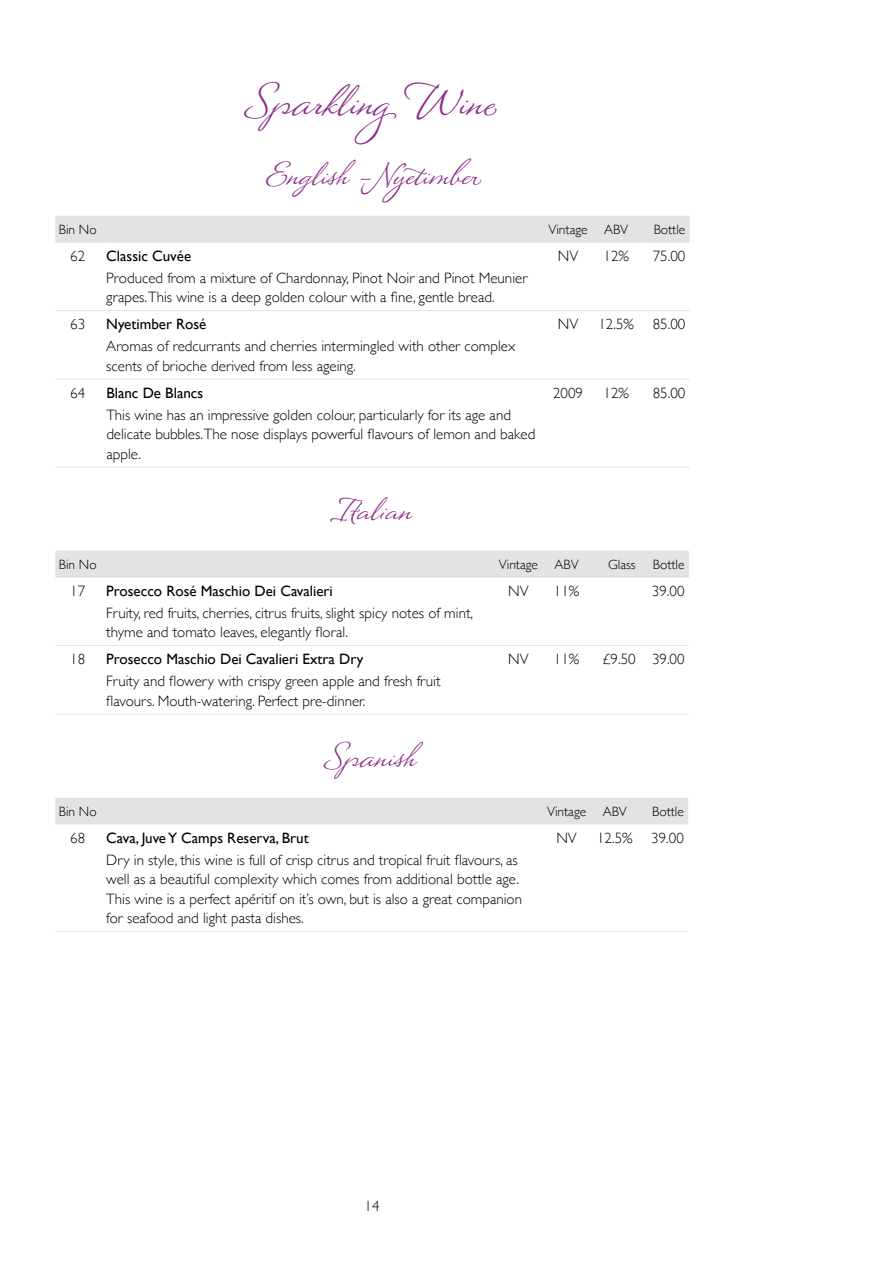
<style>
.page{position:relative;width:893px;height:1263px;background:#fff}
.page>*{position:absolute;margin:0;border:0;box-sizing:border-box;transform-origin:0 0}
.t1{font:49.5px "Montague Script";letter-spacing:.005em;color:#892d86}
.t2{font:37.5px "Montague Script";color:#892d86}
.t3{font:300 15px/19.5px "Gill Sans";color:#000}
.t4{font:15px "Gill Sans";color:#000}
.t5{font:300 13.5px "Gill Sans";color:#000}
</style>
<div class="page">
<div style="left:55px;top:216px;width:635px;height:26px;background:#e3e3e3"></div>
<hr style="left:55px;top:242px;width:51px;height:1px;background:#e3e3e3">
<hr style="left:106px;top:242px;width:438px;height:1px;background:#e3e3e3">
<hr style="left:544px;top:242px;width:48px;height:1px;background:#e3e3e3">
<hr style="left:592px;top:242px;width:49px;height:1px;background:#e3e3e3">
<hr style="left:641px;top:242px;width:49px;height:1px;background:#e3e3e3">
<hr style="left:55px;top:310px;width:51px;height:1px;background:#e3e3e3">
<hr style="left:106px;top:310px;width:438px;height:1px;background:#e3e3e3">
<hr style="left:544px;top:310px;width:48px;height:1px;background:#e3e3e3">
<hr style="left:592px;top:310px;width:49px;height:1px;background:#e3e3e3">
<hr style="left:641px;top:310px;width:49px;height:1px;background:#e3e3e3">
<hr style="left:55px;top:379px;width:51px;height:1px;background:#e3e3e3">
<hr style="left:106px;top:379px;width:438px;height:1px;background:#e3e3e3">
<hr style="left:544px;top:379px;width:48px;height:1px;background:#e3e3e3">
<hr style="left:592px;top:379px;width:49px;height:1px;background:#e3e3e3">
<hr style="left:641px;top:379px;width:49px;height:1px;background:#e3e3e3">
<hr style="left:55px;top:467px;width:51px;height:1px;background:#e3e3e3">
<hr style="left:106px;top:467px;width:438px;height:1px;background:#e3e3e3">
<hr style="left:544px;top:467px;width:48px;height:1px;background:#e3e3e3">
<hr style="left:592px;top:467px;width:49px;height:1px;background:#e3e3e3">
<hr style="left:641px;top:467px;width:49px;height:1px;background:#e3e3e3">
<div style="left:55px;top:551px;width:634px;height:26px;background:#e3e3e3"></div>
<hr style="left:55px;top:577px;width:51px;height:1px;background:#e3e3e3">
<hr style="left:106px;top:577px;width:389px;height:1px;background:#e3e3e3">
<hr style="left:495px;top:577px;width:47px;height:1px;background:#e3e3e3">
<hr style="left:542px;top:577px;width:49px;height:1px;background:#e3e3e3">
<hr style="left:591px;top:577px;width:49px;height:1px;background:#e3e3e3">
<hr style="left:640px;top:577px;width:49px;height:1px;background:#e3e3e3">
<hr style="left:55px;top:645px;width:51px;height:1px;background:#e3e3e3">
<hr style="left:106px;top:645px;width:389px;height:1px;background:#e3e3e3">
<hr style="left:495px;top:645px;width:47px;height:1px;background:#e3e3e3">
<hr style="left:542px;top:645px;width:49px;height:1px;background:#e3e3e3">
<hr style="left:591px;top:645px;width:49px;height:1px;background:#e3e3e3">
<hr style="left:640px;top:645px;width:49px;height:1px;background:#e3e3e3">
<hr style="left:55px;top:714px;width:51px;height:1px;background:#e3e3e3">
<hr style="left:106px;top:714px;width:389px;height:1px;background:#e3e3e3">
<hr style="left:495px;top:714px;width:47px;height:1px;background:#e3e3e3">
<hr style="left:542px;top:714px;width:49px;height:1px;background:#e3e3e3">
<hr style="left:591px;top:714px;width:49px;height:1px;background:#e3e3e3">
<hr style="left:640px;top:714px;width:49px;height:1px;background:#e3e3e3">
<div style="left:55px;top:798px;width:633px;height:26px;background:#e3e3e3"></div>
<hr style="left:55px;top:824px;width:51px;height:1px;background:#e3e3e3">
<hr style="left:106px;top:824px;width:437px;height:1px;background:#e3e3e3">
<hr style="left:543px;top:824px;width:47px;height:1px;background:#e3e3e3">
<hr style="left:590px;top:824px;width:49px;height:1px;background:#e3e3e3">
<hr style="left:639px;top:824px;width:49px;height:1px;background:#e3e3e3">
<hr style="left:55px;top:931px;width:51px;height:1px;background:#e3e3e3">
<hr style="left:106px;top:931px;width:437px;height:1px;background:#e3e3e3">
<hr style="left:543px;top:931px;width:47px;height:1px;background:#e3e3e3">
<hr style="left:590px;top:931px;width:49px;height:1px;background:#e3e3e3">
<hr style="left:639px;top:931px;width:49px;height:1px;background:#e3e3e3">
<h1 class="t1" style="left:250px;top:68px;width:246px">Sparkling Wine</h1>
<h2 class="t2" style="left:265px;top:149px;width:215px">English -Nyetimber</h2>
<p class="t5" style="left:59px;top:218px;width:39px">Bin No</p>
<p class="t5" style="left:548px;top:218px;width:81px">Vintage ABV</p>
<p class="t5" style="left:654px;top:218px;width:33px">Bottle</p>
<p class="t3" style="left:70px;top:246px;width:16px">62</p>
<p class="t4" style="left:106px;top:247px;width:86px">Classic Cuvée</p>
<p class="t3" style="left:106px;top:267px;width:422px">Produced from a mixture of Chardonnay, Pinot Noir and Pinot Meunier grapes.This wine is a deep golden colour with a fine, gentle bread.</p>
<p class="t3" style="left:558px;top:246px;width:22px">NV</p>
<p class="t3" style="left:603px;top:246px;width:27px">12%</p>
<p class="t3" style="left:653px;top:246px;width:34px">75.00</p>
<p class="t3" style="left:70px;top:314px;width:16px">63</p>
<p class="t4" style="left:106px;top:316px;width:102px">Nyetimber Rosé</p>
<p class="t3" style="left:106px;top:336px;width:410px">Aromas of redcurrants and cherries intermingled with other complex scents of brioche derived from less ageing.</p>
<p class="t3" style="left:70px;top:383px;width:16px">64</p>
<p class="t4" style="left:106px;top:384px;width:98px">Blanc De Blancs</p>
<p class="t3" style="left:106px;top:404px;width:430px">This wine has an impressive golden colour, particularly for its age and delicate bubbles.The nose displays powerful flavours of lemon and baked apple.</p>
<h2 class="t2" style="left:332px;top:484px;width:81px">Italian</h2>
<p class="t3" style="left:558px;top:314px;width:22px">NV</p>
<p class="t3" style="left:598px;top:314px;width:88px">12.5% 85.00</p>
<p class="t3" style="left:553px;top:383px;width:31px">2009</p>
<p class="t3" style="left:603px;top:383px;width:27px">12%</p>
<p class="t3" style="left:653px;top:383px;width:34px">85.00</p>
<p class="t5" style="left:59px;top:553px;width:39px">Bin No</p>
<p class="t5" style="left:499px;top:553px;width:81px">Vintage ABV</p>
<p class="t5" style="left:608px;top:553px;width:29px">Glass</p>
<p class="t5" style="left:653px;top:553px;width:33px">Bottle</p>
<p class="t3" style="left:70px;top:580px;width:16px">17</p>
<p class="t4" style="left:106px;top:582px;width:228px">Prosecco Rosé Maschio Dei Cavalieri</p>
<p class="t3" style="left:106px;top:602px;width:368px">Fruity, red fruits, cherries, citrus fruits, slight spicy notes of mint, thyme and tomato leaves, elegantly floral.</p>
<p class="t3" style="left:508px;top:580px;width:22px">NV</p>
<p class="t3" style="left:554px;top:580px;width:27px">11%</p>
<p class="t3" style="left:652px;top:580px;width:34px">39.00</p>
<p class="t3" style="left:70px;top:649px;width:16px">18</p>
<p class="t4" style="left:106px;top:650px;width:258px">Prosecco Maschio Dei Cavalieri Extra Dry</p>
<p class="t3" style="left:106px;top:671px;width:336px">Fruity and flowery with crispy green apple and fresh fruit flavours. Mouth-watering. Perfect pre-dinner.</p>
<h2 class="t2" style="left:328px;top:731px;width:98px">Spanish</h2>
<p class="t3" style="left:508px;top:649px;width:22px">NV</p>
<p class="t3" style="left:554px;top:649px;width:27px">11%</p>
<p class="t3" style="left:602px;top:649px;width:84px">£9.50 39.00</p>
<p class="t5" style="left:59px;top:800px;width:39px">Bin No</p>
<p class="t5" style="left:547px;top:800px;width:81px">Vintage ABV</p>
<p class="t5" style="left:652px;top:800px;width:33px">Bottle</p>
<p class="t3" style="left:70px;top:827px;width:16px">68</p>
<p class="t4" style="left:106px;top:829px;width:204px">Cava, Juve Y Camps Reserva, Brut</p>
<p class="t3" style="left:106px;top:849px;width:417px">Dry in style, this wine is full of crisp citrus and tropical fruit flavours, as well as a beautiful complexity which comes from additional bottle age.<br>This wine is a perfect apéritif on it’s own, but is also a great companion for seafood and light pasta dishes.</p>
<p class="t3" style="left:556px;top:827px;width:22px">NV</p>
<p class="t3" style="left:597px;top:827px;width:88px">12.5% 39.00</p>
<p class="t3" style="left:365px;top:1195px;width:16px">14</p>
</div>
